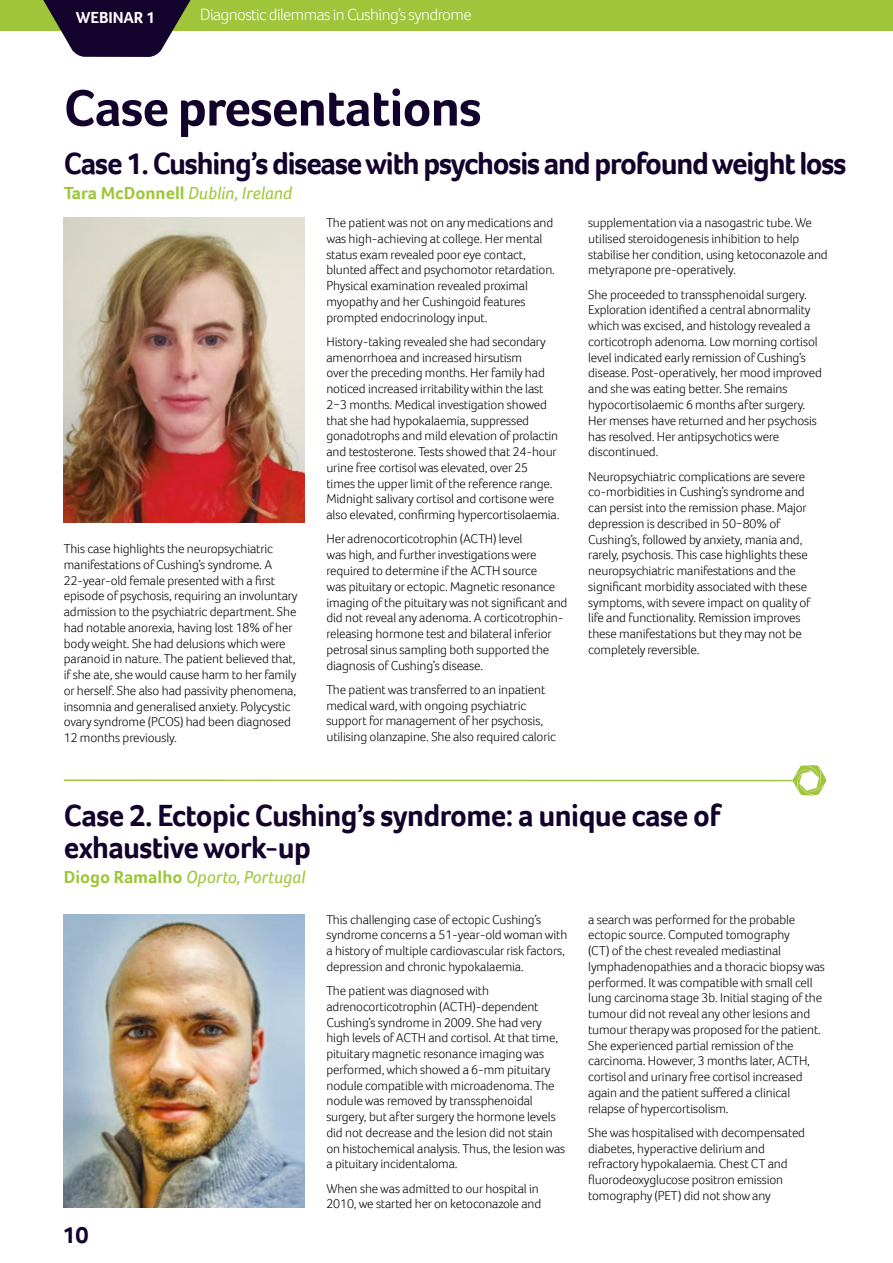
<style>
.page{position:relative;width:893px;height:1263px;background:#fff}
.page>*{position:absolute;margin:0;border:0;box-sizing:border-box;transform-origin:0 0}
.t1{font:700 52.5px "Foco";letter-spacing:-.02em;color:#13022b}
.t2{font:700 31.5px/31.5px "Foco";letter-spacing:-.02em;color:#13022b;scale:.96 1}
.t3{font:700 31.5px "Foco";letter-spacing:-.04em;color:#13022b;scale:.96 1}
.t4{font:700 24px "Foco";color:#13022b}
.t5{font:italic 18px "Foco";color:#9fc63b}
.t6{font:300 16.5px "Foco";letter-spacing:-.035em;color:#fff}
.t7{font:700 16.5px "Foco";letter-spacing:-.005em;color:#fff}
.t8{font:300 13.2px/15.8px "Foco";letter-spacing:-.01em;color:#000}
.s1{font-weight:700;font-style:normal}
</style>
<div class="page">
<div style="left:0;top:0;width:893px;height:31px;background:#9fc63b"></div>
<svg style="left:43px;top:0;width:148px;height:57px"></svg>
<img style="left:64px;top:218px;width:241px;height:305px">
<img style="left:64px;top:914px;width:241px;height:294px">
<hr style="left:64px;top:779px;width:732px;height:2px;background:#9fc63b">
<svg style="left:792px;top:765px;width:35px;height:30px"></svg>
<p class="t7" style="left:76px;top:7px;width:81px">WEBINAR 1</p>
<p class="t6" style="left:200px;top:4px;width:273px">Diagnostic dilemmas in Cushing’s syndrome</p>
<h1 class="t1" style="left:64px;top:73px;width:419px">Case presentations</h1>
<h2 class="t3" style="left:64px;top:142px;width:817px">Case 1. Cushing’s disease with psychosis and profound weight loss</h2>
<h3 class="t5" style="left:64px;top:181px;width:230px"><span class="s1">Tara McDonnell</span> Dublin, Ireland</h3>
<p class="t8" style="left:64px;top:541px;width:235px">This case highlights the neuropsychiatric manifestations of Cushing’s syndrome. A 22-year-old female presented with a first episode of psychosis, requiring an involuntary admission to the psychiatric department. She had notable anorexia, having lost 18% of her body weight. She had delusions which were paranoid in nature. The patient believed that, if she ate, she would cause harm to her family or herself. She also had passivity phenomena, insomnia and generalised anxiety. Polycystic ovary syndrome (PCOS) had been diagnosed 12 months previously.</p>
<p class="t8" style="left:326px;top:215px;width:230px">The patient was not on any medications and was high-achieving at college. Her mental status exam revealed poor eye contact, blunted affect and psychomotor retardation.<br>Physical examination revealed proximal myopathy and her Cushingoid features prompted endocrinology input.</p>
<p class="t8" style="left:326px;top:333px;width:235px">History-taking revealed she had secondary amenorrhoea and increased hirsutism<br>over the preceding months. Her family had noticed increased irritability within the last 2−3 months. Medical investigation showed that she had hypokalaemia, suppressed gonadotrophs and mild elevation of prolactin and testosterone. Tests showed that 24-hour urine free cortisol was elevated, over 25 times the upper limit of the reference range.<br>Midnight salivary cortisol and cortisone were also elevated, confirming hypercortisolaemia.</p>
<p class="t8" style="left:326px;top:531px;width:242px">Her adrenocorticotrophin (ACTH) level<br>was high, and further investigations were required to determine if the ACTH source<br>was pituitary or ectopic. Magnetic resonance imaging of the pituitary was not significant and did not reveal any adenoma. A corticotrophin&shy;releasing hormone test and bilateral inferior petrosal sinus sampling both supported the diagnosis of Cushing’s disease.</p>
<p class="t8" style="left:326px;top:681px;width:231px">The patient was transferred to an inpatient medical ward, with ongoing psychiatric support for management of her psychosis, utilising olanzapine. She also required caloric</p>
<p class="t8" style="left:588px;top:215px;width:241px">supplementation via a nasogastric tube. We utilised steroidogenesis inhibition to help stabilise her condition, using ketoconazole and metyrapone pre-operatively.</p>
<p class="t8" style="left:588px;top:286px;width:235px">She proceeded to transsphenoidal surgery.<br>Exploration identified a central abnormality which was excised, and histology revealed a corticotroph adenoma. Low morning cortisol level indicated early remission of Cushing’s disease. Post-operatively, her mood improved and she was eating better. She remains hypocortisolaemic 6 months after surgery.<br>Her menses have returned and her psychosis has resolved. Her antipsychotics were discontinued.</p>
<p class="t8" style="left:588px;top:468px;width:224px">Neuropsychiatric complications are severe co-morbidities in Cushing’s syndrome and can persist into the remission phase. Major depression is described in 50−80% of Cushing’s, followed by anxiety, mania and, rarely, psychosis. This case highlights these neuropsychiatric manifestations and the significant morbidity associated with these symptoms, with severe impact on quality of life and functionality. Remission improves these manifestations but they may not be completely reversible.</p>
<h2 class="t2" style="left:64px;top:799px;width:686px">Case 2. Ectopic Cushing’s syndrome: a unique case of exhaustive work-up</h2>
<h3 class="t5" style="left:64px;top:865px;width:243px"><span class="s1">Diogo Ramalho</span> Oporto, Portugal</h3>
<h3 class="t4" style="left:62px;top:1219px;width:28px">10</h3>
<p class="t8" style="left:326px;top:911px;width:242px">This challenging case of ectopic Cushing’s syndrome concerns a 51-year-old woman with a history of multiple cardiovascular risk factors, depression and chronic hypokalaemia.</p>
<p class="t8" style="left:326px;top:983px;width:240px">The patient was diagnosed with adrenocorticotrophin (ACTH)-dependent Cushing’s syndrome in 2009. She had very high levels of ACTH and cortisol. At that time, pituitary magnetic resonance imaging was performed, which showed a 6-mm pituitary nodule compatible with microadenoma. The nodule was removed by transsphenoidal surgery, but after surgery the hormone levels did not decrease and the lesion did not stain on histochemical analysis. Thus, the lesion was a pituitary incidentaloma.</p>
<p class="t8" style="left:326px;top:1180px;width:216px">When she was admitted to our hospital in<br>2010, we started her on ketoconazole and</p>
<p class="t8" style="left:588px;top:911px;width:238px">a search was performed for the probable ectopic source. Computed tomography<br>(CT) of the chest revealed mediastinal lymphadenopathies and a thoracic biopsy was performed. It was compatible with small cell lung carcinoma stage 3b. Initial staging of the tumour did not reveal any other lesions and tumour therapy was proposed for the patient.<br>She experienced partial remission of the carcinoma. However, 3 months later, ACTH, cortisol and urinary free cortisol increased again and the patient suffered a clinical relapse of hypercortisolism.</p>
<p class="t8" style="left:588px;top:1124px;width:218px">She was hospitalised with decompensated diabetes, hyperactive delirium and refractory hypokalaemia. Chest CT and fluorodeoxyglucose positron emission tomography (PET) did not show any</p>
</div>
